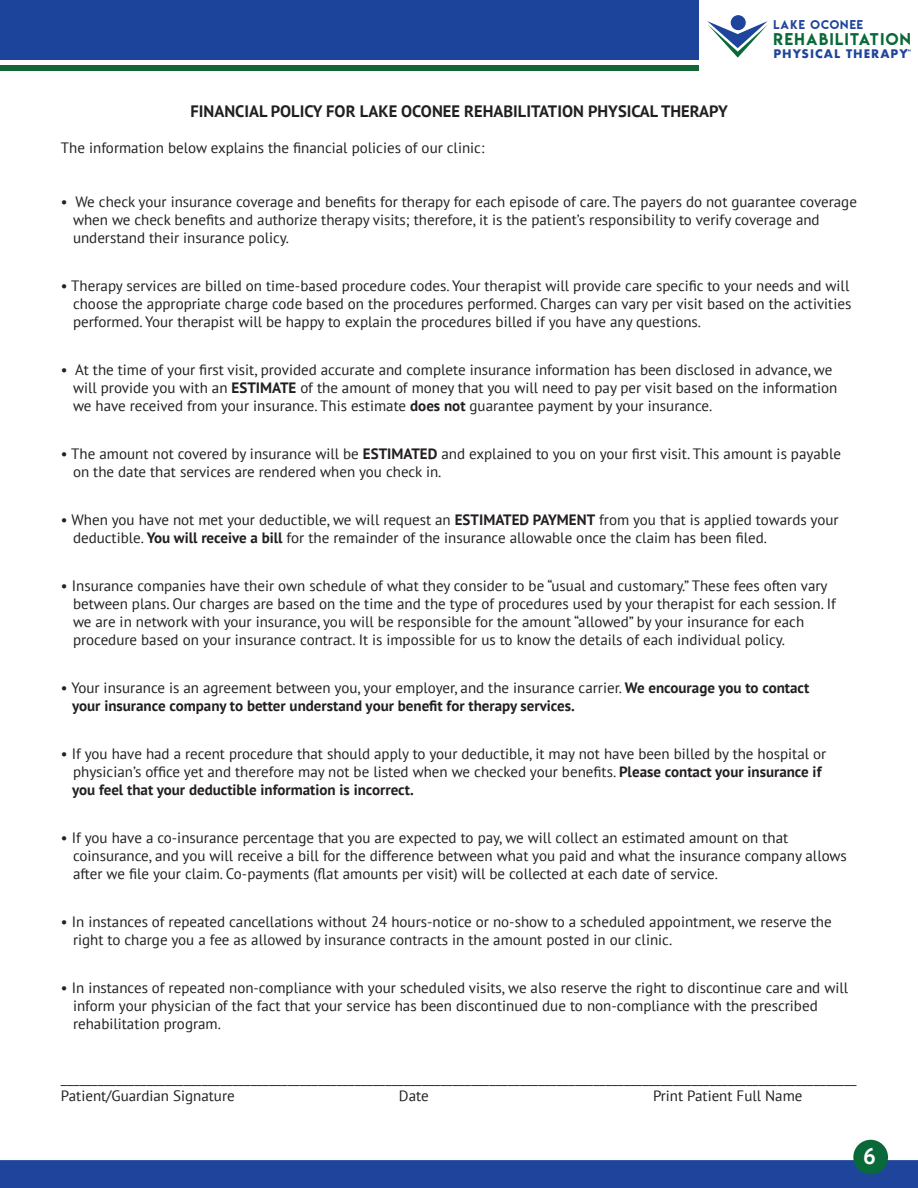
<style>
.page{position:relative;width:918px;height:1188px;background:#fff}
.page>*{position:absolute;margin:0;border:0;box-sizing:border-box;transform-origin:0 0}
.t1{font:700 22.65px "PT Sans";color:#fff}
.t2{font:700 16.5px "PT Sans";color:#231f20}
.t3{font:15.15px "Lemon Milk";letter-spacing:.1em;color:#096938}
.t4{font:15px/18px "PT Sans";color:#231f20}
.t5{font:700 15px/18px "PT Sans";color:#231f20}
.t6{font:700 11.55px "Futura";letter-spacing:.085em;color:#1e449c}
.t7{font:11.25px "Lemon Milk";letter-spacing:.1em;color:#1e449c}
.s1{font-weight:700}
.s2{font-weight:400}
</style>
<div class="page">
<div style="left:0;top:1160px;width:918px;height:28px;background:#1e449c"></div>
<div style="left:853px;top:1140px;width:35px;height:34px;background:#096938;border-radius:50%"></div>
<div style="left:0;top:0;width:699px;height:59px;background:#1d449b"></div>
<div style="left:0;top:65px;width:699px;height:6px;background:#136635"></div>
<svg style="left:707px;top:21px;width:61px;height:37px"></svg>
<div style="left:731px;top:15px;width:15px;height:15px;background:#1e449c;border-radius:50%"></div>
<svg style="left:905px;top:49px;width:5px;height:3px"></svg>
<p class="t2" style="left:190px;top:100px;width:539px">FINANCIAL POLICY FOR LAKE OCONEE REHABILITATION PHYSICAL THERAPY</p>
<p class="t4" style="left:61px;top:138px;width:425px">The information below explains the financial policies of our clinic:</p>
<p class="t7" style="left:773px;top:17px;width:91px">LAKE OCONEE</p>
<p class="t3" style="left:773px;top:28px;width:139px">REHABILITATION</p>
<p class="t6" style="left:773px;top:45px;width:136px">PHYSICAL THERAPY</p>
<p class="t4" style="left:73px;top:192px;width:785px;text-indent:-12px">• We check your insurance coverage and benefits for therapy for each episode of care. The payers do not guarantee coverage when we check benefits and authorize therapy visits; therefore, it is the patient’s responsibility to verify coverage and understand their insurance policy.</p>
<p class="t4" style="left:73px;top:276px;width:780px;text-indent:-12px">• Therapy services are billed on time-based procedure codes. Your therapist will provide care specific to your needs and will choose the appropriate charge code based on the procedures performed. Charges can vary per visit based on the activities performed. Your therapist will be happy to explain the procedures billed if you have any questions.</p>
<p class="t4" style="left:73px;top:360px;width:766px;text-indent:-12px">• At the time of your first visit, provided accurate and complete insurance information has been disclosed in advance, we will provide you with an <span class="s1">ESTIMATE</span> of the amount of money that you will need to pay per visit based on the information we have received from your insurance. This estimate <span class="s1">does not</span> guarantee payment by your insurance.</p>
<p class="t4" style="left:73px;top:444px;width:770px;text-indent:-12px">• The amount not covered by insurance will be <span class="s1">ESTIMATED</span> and explained to you on your first visit. This amount is payable on the date that services are rendered when you check in.</p>
<p class="t4" style="left:73px;top:510px;width:767px;text-indent:-12px">• When you have not met your deductible, we will request an <span class="s1">ESTIMATED PAYMENT</span> from you that is applied towards your deductible. <span class="s1">You will receive a bill</span> for the remainder of the insurance allowable once the claim has been filed.</p>
<p class="t4" style="left:73px;top:576px;width:764px;text-indent:-12px">• Insurance companies have their own schedule of what they consider to be “usual and customary.” These fees often vary between plans. Our charges are based on the time and the type of procedures used by your therapist for each session. If we are in network with your insurance, you will be responsible for the amount “allowed” by your insurance for each procedure based on your insurance contract. It is impossible for us to know the details of each individual policy.</p>
<p class="t5" style="left:72px;top:679px;width:739px;text-indent:-11px"><span class="s2">• Your insurance is an agreement between you, your employer, and the insurance carrier.</span> We encourage you to contact your insurance company to better understand your benefit for therapy services.</p>
<p class="t4" style="left:72px;top:744px;width:756px;text-indent:-11px">• If you have had a recent procedure that should apply to your deductible, it may not have been billed by the hospital or physician’s office yet and therefore may not be listed when we checked your benefits. <span class="s1">Please contact your insurance if you feel that your deductible information is incorrect.</span></p>
<p class="t4" style="left:73px;top:828px;width:775px;text-indent:-12px">• If you have a co-insurance percentage that you are expected to pay, we will collect an estimated amount on that coinsurance, and you will receive a bill for the difference between what you paid and what the insurance company allows after we file your claim. Co-payments (flat amounts per visit) will be collected at each date of service.</p>
<p class="t4" style="left:73px;top:912px;width:760px;text-indent:-12px">• In instances of repeated cancellations without 24 hours-notice or no-show to a scheduled appointment, we reserve the right to charge you a fee as allowed by insurance contracts in the amount posted in our clinic.</p>
<p class="t4" style="left:73px;top:978px;width:777px;text-indent:-12px">• In instances of repeated non-compliance with your scheduled visits, we also reserve the right to discontinue care and will inform your physician of the fact that your service has been discontinued due to non-compliance with the prescribed rehabilitation program.</p>
<p class="t4" style="left:61px;top:1068px;width:797px">__________________________________________________________________________________________________________________________________<br>Patient/Guardian Signature</p>
<p class="t4" style="left:399px;top:1086px;width:31px">Date</p>
<p class="t4" style="left:653px;top:1086px;width:151px">Print Patient Full Name</p>
<h1 class="t1" style="left:863px;top:1141px;width:14px">6</h1>
</div>
